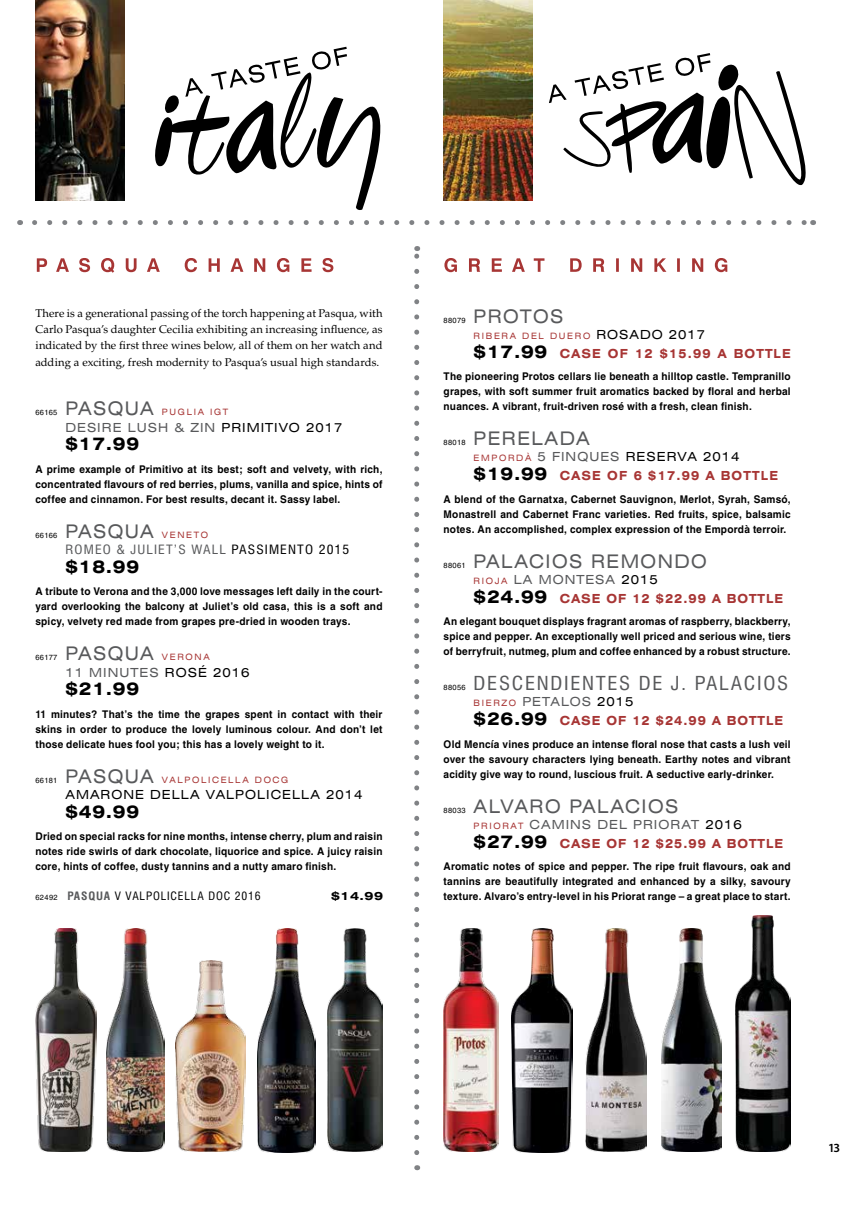
<style>
.page{position:relative;width:851px;height:1205px;background:#fff}
.page>*{position:absolute;margin:0;border:0;box-sizing:border-box;transform-origin:0 0}
.t1{font:expanded 18.75px "Swiss 721 BT";letter-spacing:.08em;color:#58595b;scale:.95 1}
.t2{font:condensed 18.75px "Swiss 721 BT";letter-spacing:.08em;color:#58595b;scale:1.1 1}
.t3{font:700 expanded 17.5px "Swiss 721 BT";letter-spacing:.04em;color:#000}
.t4{font:700 expanded 12.5px/18.8px "Swiss 721 BT";letter-spacing:.09em;color:#a73534;scale:.9 1}
.t5{font:expanded 12.5px "Swiss 721 BT";letter-spacing:.08em;color:#58595b}
.t6{font:condensed 12.5px "Swiss 721 BT";letter-spacing:.08em;color:#58595b;scale:1.1 1}
.t7{font:expanded 12.5px "Swiss 721 BT";letter-spacing:.08em;color:#000}
.t8{font:600 12.5px "Myriad Pro";color:#000}
.t9{font:11.25px/16.2px "Palatino";letter-spacing:.01em;color:#000;text-align:justify}
.t10{font:condensed 11.25px "Swiss 721 BT";letter-spacing:.07em;color:#000;scale:1.04 1}
.t11{font:700 expanded 11.25px "Swiss 721 BT";color:#000;scale:1.1 1}
.t12{font:700 10.62px/15px "Helvetica";letter-spacing:.02em;color:#000;text-align:justify;scale:.95 1}
.t13{font:expanded 8.75px "Swiss 721 BT";letter-spacing:.2em;color:#a73534;scale:.95 1}
.t14{font:7.5px "Helvetica";letter-spacing:.04em;color:#000}
.s1{font-size:18.75px;color:#58595b}
.s2{color:#000}
.s3{font-size:8.75px;color:#a73534}
.s4{font-family:"Helvetica";font-stretch:normal;font-size:7.5px}
.s5{font-weight:700;color:#58595b}
.s6{font-size:12.5px;color:#000}
.s7{font-size:17.5px;color:#000}
.s8{font-weight:400;font-size:8.75px}
.s9{font-weight:400;color:#58595b}
.s10{font-weight:400;color:#000}
</style>
<div class="page">
<img style="left:257px;top:928px;width:58px;height:224px">
<img style="left:107px;top:928px;width:57px;height:224px">
<img style="left:175px;top:960px;width:70px;height:192px">
<img style="left:35px;top:928px;width:62px;height:223px">
<img style="left:327px;top:928px;width:55px;height:224px">
<img style="left:35px;top:0;width:89px;height:200px">
<svg style="left:549px;top:53px;width:257px;height:133px"></svg>
<svg style="left:35px;top:220px;width:770px;height:5px"></svg>
<svg style="left:414px;top:246px;width:5px;height:906px"></svg>
<svg style="left:444px;top:258px;width:283px;height:14px"></svg>
<svg style="left:37px;top:258px;width:296px;height:15px"></svg>
<svg style="left:155px;top:47px;width:226px;height:163px"></svg>
<img style="left:443px;top:0;width:89px;height:200px">
<img style="left:735px;top:915px;width:55px;height:237px">
<img style="left:661px;top:928px;width:60px;height:224px">
<img style="left:585px;top:928px;width:61px;height:224px">
<img style="left:512px;top:928px;width:61px;height:224px">
<img style="left:443px;top:928px;width:55px;height:224px">
<p class="t9" style="left:35px;top:305px;width:348px">There is a generational passing of the torch happening at Pasqua, with Carlo Pasqua’s daughter Cecilia exhibiting an increasing influence, as indicated by the first three wines below, all of them on her watch and adding a exciting, fresh modernity to Pasqua’s usual high standards.</p>
<p class="t14" style="left:35px;top:408px;width:24px">66165</p>
<p class="t13" style="left:65px;top:407px;width:173px"><span class="s1">PASQUA</span> PUGLIA IGT</p>
<p class="t5" style="left:65px;top:419px;width:278px">DESIRE LUSH &amp; ZIN <span class="s2">PRIMITIVO 2017</span></p>
<h2 class="t3" style="left:65px;top:433px;width:75px">$17.99</h2>
<p class="t12" style="left:35px;top:461px;width:367px">A prime example of Primitivo at its best; soft and velvety, with rich, concentrated flavours of red berries, plums, vanilla and spice, hints of coffee and cinnamon. For best results, decant it. Sassy label.</p>
<p class="t14" style="left:35px;top:531px;width:24px">66166</p>
<h1 class="t1" style="left:65px;top:520px;width:151px">PASQUA <span class="s3">VENETO</span></h1>
<p class="t6" style="left:65px;top:542px;width:259px">ROMEO &amp; JULIET’S WALL <span class="s2">PASSIMENTO 2015</span></p>
<h2 class="t3" style="left:65px;top:556px;width:75px">$18.99</h2>
<p class="t12" style="left:35px;top:584px;width:367px">A tribute to Verona and the 3,000 love messages left daily in the court&shy;yard overlooking the balcony at Juliet’s old casa, this is a soft and spicy, velvety red made from grapes pre-dried in wooden trays.</p>
<p class="t14" style="left:35px;top:653px;width:24px">66177</p>
<h1 class="t1" style="left:65px;top:642px;width:153px">PASQUA <span class="s3">VERONA</span></h1>
<p class="t5" style="left:65px;top:664px;width:185px">11 MINUTES <span class="s2">ROSÉ 2016</span></p>
<h2 class="t3" style="left:65px;top:678px;width:75px">$21.99</h2>
<p class="t12" style="left:35px;top:706px;width:367px">11 minutes? That’s the time the grapes spent in contact with their skins in order to produce the lovely luminous colour. And don’t let those delicate hues fool you; this has a lovely weight to it.</p>
<p class="t14" style="left:35px;top:776px;width:24px">66181</p>
<p class="t13" style="left:65px;top:774px;width:236px"><span class="s1">PASQUA</span> VALPOLICELLA DOCG</p>
<p class="t7" style="left:65px;top:787px;width:298px">AMARONE DELLA VALPOLICELLA 2014</p>
<h2 class="t3" style="left:65px;top:801px;width:75px">$49.99</h2>
<p class="t12" style="left:35px;top:829px;width:367px">Dried on special racks for nine months, intense cherry, plum and raisin notes ride swirls of dark chocolate, liquorice and spice. A juicy raisin core, hints of coffee, dusty tannins and a nutty amaro finish.</p>
<p class="t10" style="left:35px;top:889px;width:218px"><span class="s4">62492</span> <span class="s5">PASQUA</span> V VALPOLICELLA DOC 2016</p>
<p class="t11" style="left:331px;top:889px;width:49px">$14.99</p>
<p class="t14" style="left:443px;top:316px;width:24px">88079</p>
<h1 class="t1" style="left:473px;top:305px;width:96px">PROTOS</h1>
<p class="t13" style="left:473px;top:330px;width:245px">RIBERA DEL DUERO <span class="s6">ROSADO 2017</span></p>
<p class="t4" style="left:473px;top:344px;width:354px"><span class="s7">$17.99</span> CASE OF 12 $15.99 A BOTTLE</p>
<p class="t12" style="left:443px;top:369px;width:367px">The pioneering Protos cellars lie beneath a hilltop castle. Tempranillo grapes, with soft summer fruit aromatics backed by floral and herbal nuances. A vibrant, fruit-driven rosé with a fresh, clean finish.</p>
<p class="t14" style="left:443px;top:438px;width:24px">88018</p>
<h1 class="t1" style="left:473px;top:427px;width:124px">PERELADA</h1>
<p class="t4" style="left:473px;top:447px;width:339px"><span class="s8">EMPORDÀ</span> <span class="s9">5 FINQUES</span> <span class="s10">RESERVA 2014 </span><span class="s7">$19.99</span> CASE OF 6 $17.99 A BOTTLE</p>
<p class="t12" style="left:443px;top:491px;width:367px">A blend of the Garnatxa, Cabernet Sauvignon, Merlot, Syrah, Samsó, Monastrell and Cabernet Franc varieties. Red fruits, spice, balsamic notes. An accomplished, complex expression of the Empordà terroir.</p>
<p class="t14" style="left:443px;top:561px;width:24px">88061</p>
<h1 class="t1" style="left:473px;top:550px;width:247px">PALACIOS REMONDO</h1>
<p class="t4" style="left:473px;top:570px;width:345px"><span class="s8">RIOJA</span> <span class="s9">LA MONTESA</span> <span class="s10">2015<br></span><span class="s7">$24.99</span> CASE OF 12 $22.99 A BOTTLE</p>
<p class="t12" style="left:443px;top:614px;width:367px">An elegant bouquet displays fragrant aromas of raspberry, blackberry, spice and pepper. An exceptionally well priced and serious wine, tiers of berryfruit, nutmeg, plum and coffee enhanced by a robust structure.</p>
<p class="t14" style="left:443px;top:683px;width:24px">88056</p>
<h1 class="t2" style="left:473px;top:672px;width:287px">DESCENDIENTES DE J. PALACIOS</h1>
<p class="t4" style="left:473px;top:692px;width:345px"><span class="s8">BIERZO</span> <span class="s9">PETALOS</span> <span class="s10">2015<br></span><span class="s7">$26.99</span> CASE OF 12 $24.99 A BOTTLE</p>
<p class="t12" style="left:443px;top:736px;width:367px">Old Mencía vines produce an intense floral nose that casts a lush veil over the savoury characters lying beneath. Earthy notes and vibrant acidity give way to round, luscious fruit. A seductive early-drinker.</p>
<p class="t14" style="left:443px;top:806px;width:24px">88033</p>
<h1 class="t1" style="left:473px;top:795px;width:217px">ALVARO PALACIOS</h1>
<p class="t4" style="left:473px;top:815px;width:345px"><span class="s8">PRIORAT</span> <span class="s9">CAMINS DEL PRIORAT</span> <span class="s10">2016 </span><span class="s7">$27.99</span> CASE OF 12 $25.99 A BOTTLE</p>
<p class="t12" style="left:443px;top:859px;width:367px">Aromatic notes of spice and pepper. The ripe fruit flavours, oak and tannins are beautifully integrated and enhanced by a silky, savoury texture. Alvaro’s entry-level in his Priorat range – a great place to start.</p>
<p class="t8" style="left:828px;top:1139px;width:14px">13</p>
</div>
